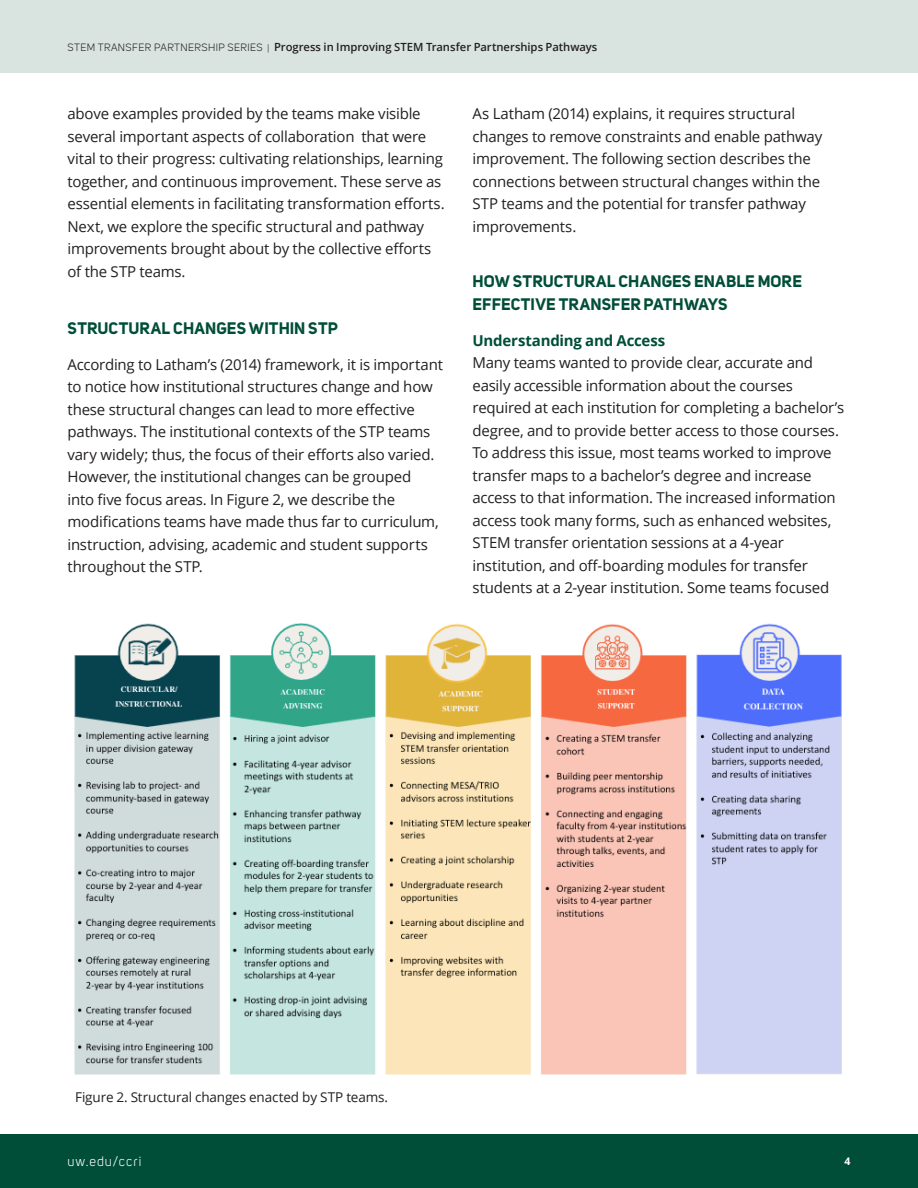
<style>
.page{position:relative;width:918px;height:1188px;background:#fff}
.page>*{position:absolute;margin:0;border:0;box-sizing:border-box;transform-origin:0 0}
.t1{font:700 16.5px/22.5px "Uni Sans";letter-spacing:.01em;color:#004e38}
.t2{font:15px/22.5px "Open Sans";letter-spacing:-.015em;color:#231f20}
.text{font:13.5px "Open Sans";letter-spacing:-.01em;color:#231f20}
.t3{font:13.5px "Uni Sans";letter-spacing:.08em;color:#fff}
.t4{font:600 11.25px "Open Sans";letter-spacing:-.005em;color:#231f20}
.t5{font:700 10.5px "Open Sans";color:#fff}
.s1{font-family:"Uni Sans";font-weight:400;font-size:10.5px}
.s2{font-family:"Uni Sans";font-weight:400;font-size:9px}
.s3{font-weight:700;color:#004e38}
</style>
<div class="page">
<div style="left:0;top:1134px;width:918px;height:54px;background:#004e38"></div>
<div style="left:0;top:0;width:918px;height:73px;background:#d9e4e0"></div>
<img style="left:74px;top:623px;width:768px;height:452px">
<p class="t4" style="left:68px;top:39px;width:531px"><span class="s1">STEM TRANSFER PARTNERSHIP SERIES</span> <span class="s2">|</span> Progress in Improving STEM Transfer Partnerships Pathways</p>
<p class="t2" style="left:68px;top:102px;width:379px">above examples provided by the teams make visible several important aspects of collaboration that were vital to their progress: cultivating relationships, learning together, and continuous improvement. These serve as essential elements in facilitating transformation efforts.<br>Next, we explore the specific structural and pathway improvements brought about by the collective efforts of the STP teams.</p>
<p class="t1" style="left:68px;top:317px;width:272px">STRUCTURAL CHANGES WITHIN STP</p>
<p class="t2" style="left:68px;top:353px;width:377px">According to Latham’s (2014) framework, it is important to notice how institutional structures change and how these structural changes can lead to more effective pathways. The institutional contexts of the STP teams vary widely; thus, the focus of their efforts also varied.<br>However, the institutional changes can be grouped<br>into five focus areas. In Figure 2, we describe the modifications teams have made thus far to curriculum, instruction, advising, academic and student supports throughout the STP.</p>
<p class="t2" style="left:472px;top:102px;width:351px">As Latham (2014) explains, it requires structural changes to remove constraints and enable pathway improvement. The following section describes the connections between structural changes within the STP teams and the potential for transfer pathway improvements.</p>
<p class="t1" style="left:473px;top:270px;width:331px">HOW STRUCTURAL CHANGES ENABLE MORE<br>EFFECTIVE TRANSFER PATHWAYS</p>
<p class="t2" style="left:472px;top:329px;width:373px"><span class="s3">Understanding and Access<br></span>Many teams wanted to provide clear, accurate and easily accessible information about the courses required at each institution for completing a bachelor’s degree, and to provide better access to those courses.<br>To address this issue, most teams worked to improve transfer maps to a bachelor’s degree and increase access to that information. The increased information access took many forms, such as enhanced websites, STEM transfer orientation sessions at a 4-year institution, and off-boarding modules for transfer students at a 2-year institution. Some teams focused</p>
<p class="text" style="left:75px;top:1088px;width:315px">Figure 2. Structural changes enacted by STP teams.</p>
<p class="t3" style="left:68px;top:1153px;width:75px">uw.edu/ccri</p>
<p class="t5" style="left:845px;top:1154px;width:7px">4</p>
</div>
